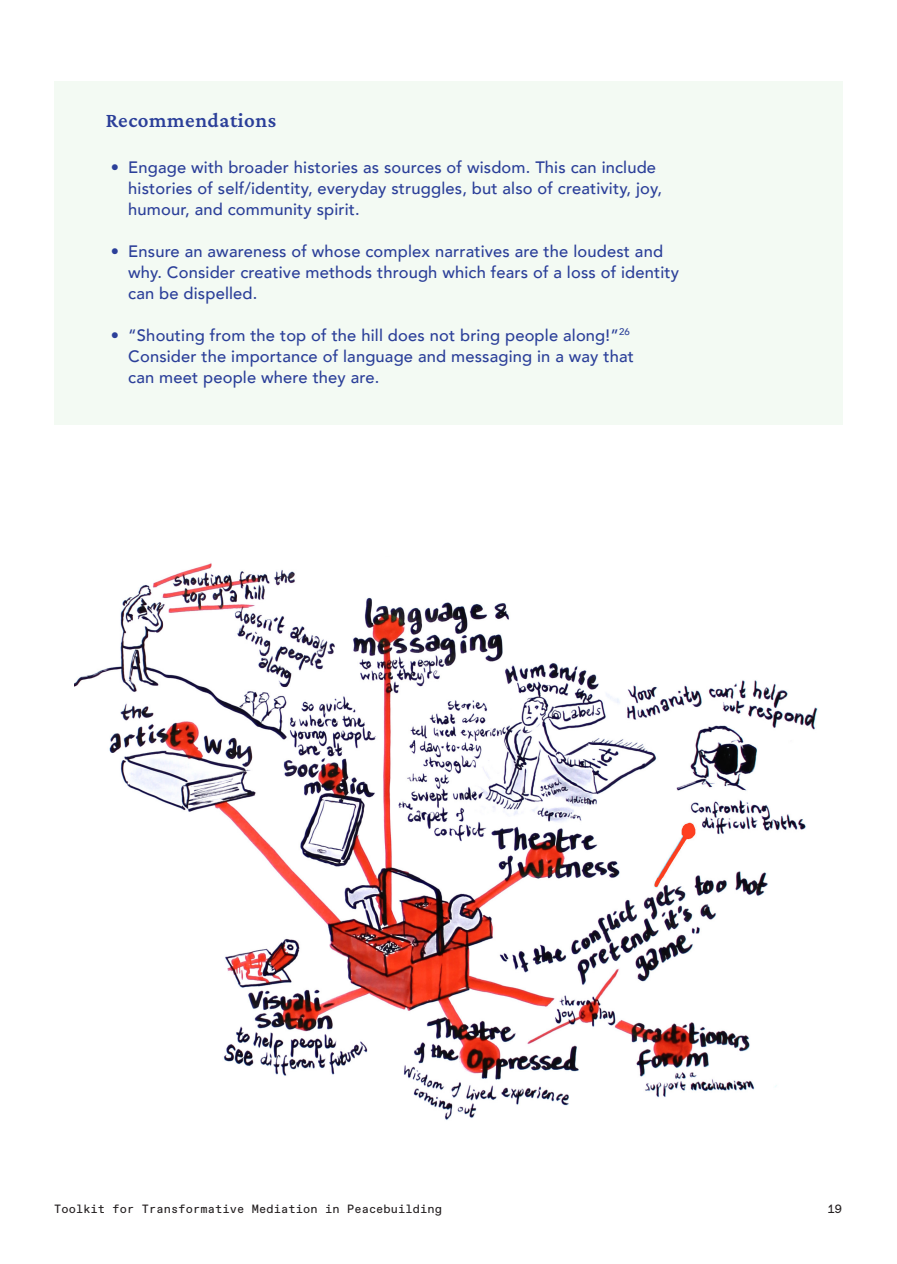
<style>
.page{position:relative;width:897px;height:1264px;background:#fff}
.page>*{position:absolute;margin:0;border:0;box-sizing:border-box;transform-origin:0 0}
.Paragraph_Header{font:600 21px "Crimson Pro";letter-spacing:.025em;color:#2b3f99}
.Callout_Body{font:500 16.5px/21px "Avenir";letter-spacing:.01em;color:#2b3f99}
.t1{font:12px "ABC Favorit Mono Edu";letter-spacing:.01em;color:#231f20}
</style>
<div class="page">
<img style="left:75px;top:563px;width:743px;height:557px">
<div style="left:54px;top:81px;width:788px;height:343px;background:#f3faf3"></div>
<p class="Paragraph_Header" style="left:106px;top:107px;width:172px">Recommendations</p>
<p class="Callout_Body" style="left:128px;top:155px;width:535px">Engage with broader histories as sources of wisdom. This can include histories of self/identity, everyday struggles, but also of creativity, joy, humour, and community spirit.</p>
<p class="Callout_Body" style="left:128px;top:239px;width:552px">Ensure an awareness of whose complex narratives are the loudest and why. Consider creative methods through which fears of a loss of identity can be dispelled.</p>
<p class="Callout_Body" style="left:128px;top:323px;width:507px">“Shouting from the top of the hill does not bring people along!”<sup>26<br></sup>Consider the importance of language and messaging in a way that can meet people where they are.</p>
<p class="Callout_Body" style="left:111px;top:156px;width:10px">•</p>
<p class="Callout_Body" style="left:111px;top:240px;width:10px">•</p>
<p class="Callout_Body" style="left:111px;top:323px;width:10px">•</p>
<p class="t1" style="left:54px;top:1201px;width:389px">Toolkit for Transformative Mediation in Peacebuilding</p>
<p class="t1" style="left:827px;top:1201px;width:16px">19</p>
</div>
